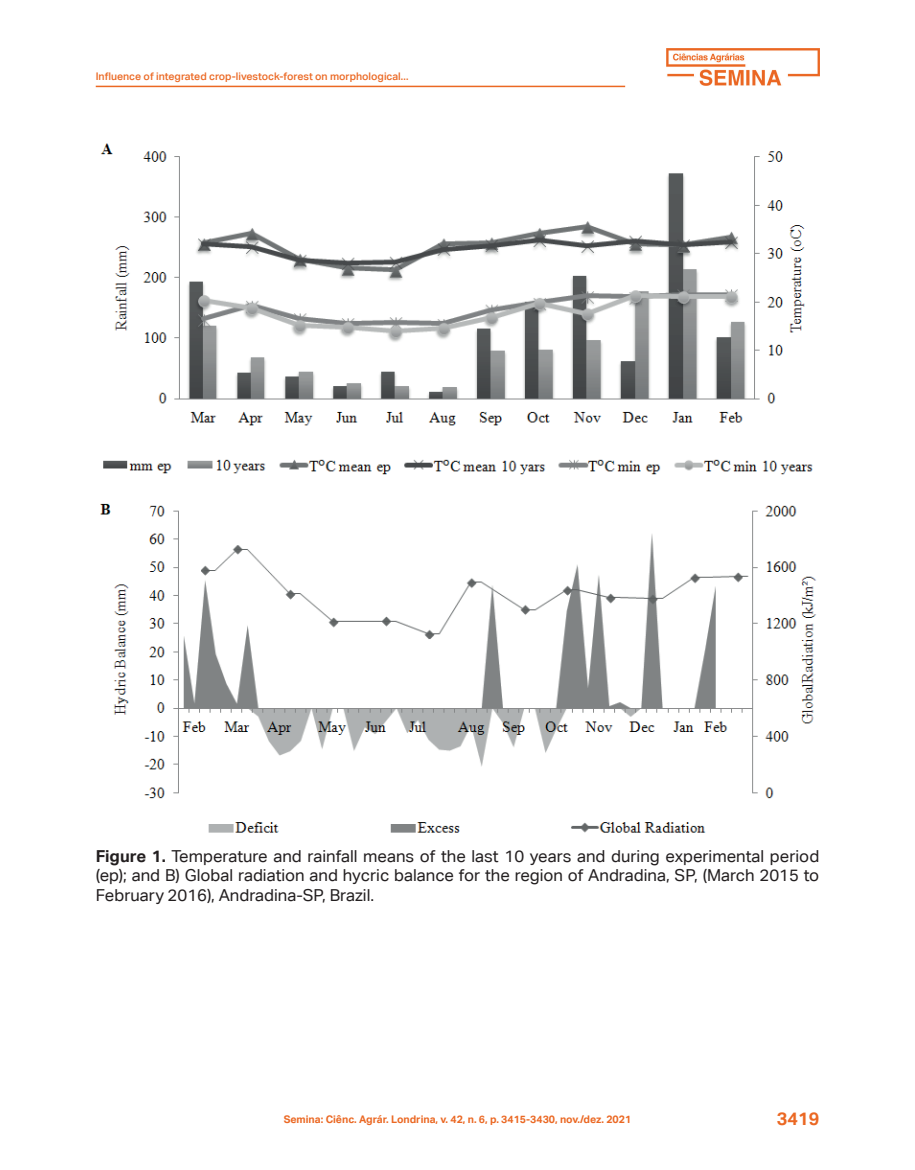
<style>
.page{position:relative;width:915px;height:1170px;background:#fff}
.page>*{position:absolute;margin:0;border:0;box-sizing:border-box;transform-origin:0 0}
.t1{font:700 18px "Aktiv Grotesk Corp";color:#eb6823}
.Legenda_de_Figura{font:16.5px/19.5px "Aktiv Grotesk Corp";color:#231f20;text-align:justify}
.t2{font:700 10.5px "Aktiv Grotesk Corp";color:#eb6823}
.t3{font:500 10.5px "Aktiv Grotesk Corp";color:#eb6823}
.s1{font-weight:700}
</style>
<div class="page">
<hr style="left:96px;top:86px;width:529px;height:1px;background:#eb6823">
<img style="left:666px;top:48px;width:152px;height:37px">
<img style="left:100px;top:143px;width:717px;height:690px">
<p class="t3" style="left:96px;top:69px;width:314px">Influence of integrated crop-livestock-forest on morphological...</p>
<p class="Legenda_de_Figura" style="left:96px;top:845px;width:724px"><span class="s1">Figure 1.</span> Temperature and rainfall means of the last 10 years and during experimental period (ep); and B) Global radiation and hycric balance for the region of Andradina, SP, (March 2015 to February 2016), Andradina-SP, Brazil.</p>
<p class="t2" style="left:283px;top:1112px;width:349px">Semina: Ciênc. Agrár. Londrina, v. 42, n. 6, p. 3415-3430, nov./dez. 2021</p>
<p class="t1" style="left:776px;top:1107px;width:44px">3419</p>
</div>
